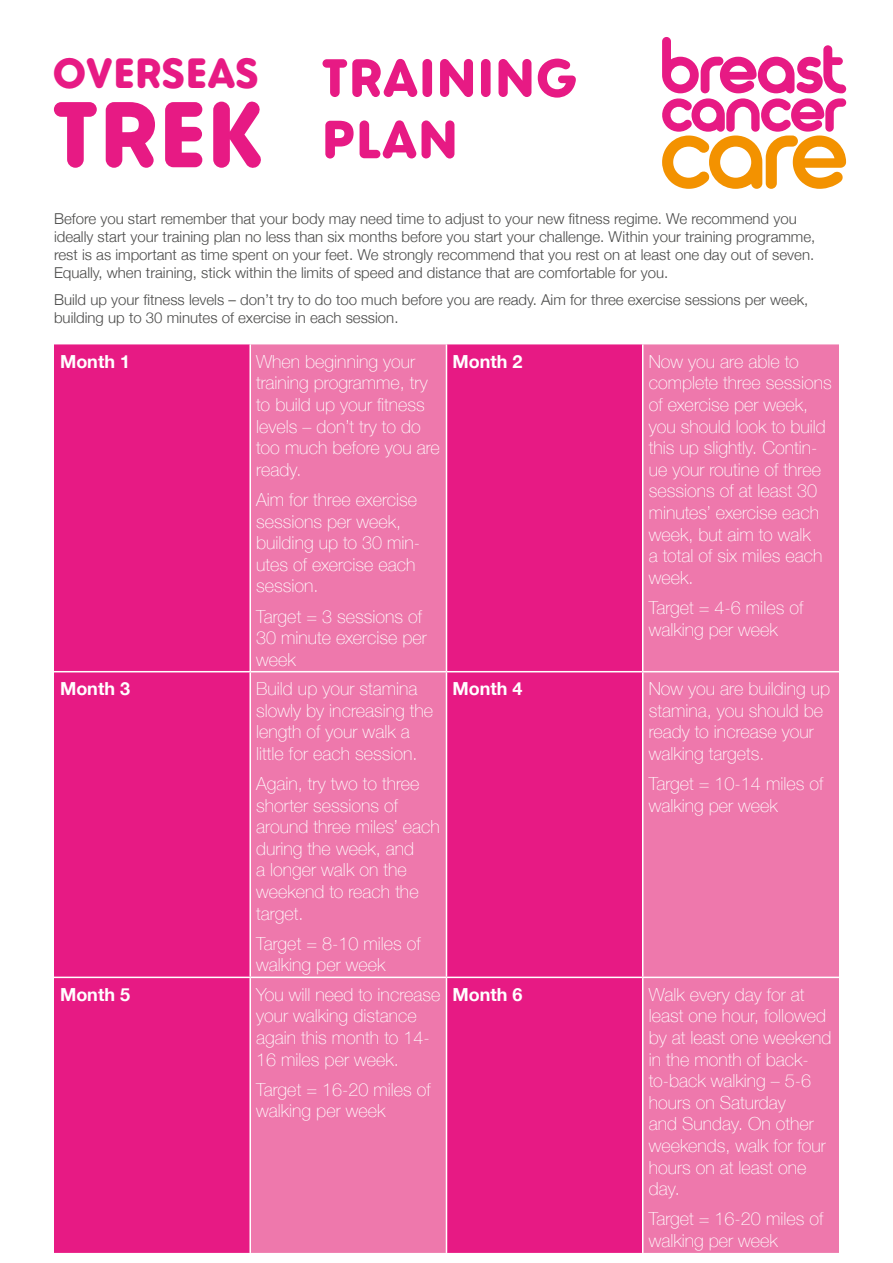
<style>
.page{position:relative;width:893px;height:1263px;background:#fff}
.page>*{position:absolute;margin:0;border:0;box-sizing:border-box;transform-origin:0 0}
.t1{font:700 99px "Betty";color:#e71a84}
.t2{font:700 57px "Betty";letter-spacing:.02em;color:#e71a84}
.t3{font:700 45px "Betty";letter-spacing:.02em;color:#e71a84}
.cells{font:100 18px/21.6px "Helvetica Neue";color:#fff}
.cell_headers{font:700 18px "Helvetica Neue";color:#fff}
.body{font:300 15px/18px "Helvetica Neue";color:#4b4b4a}
</style>
<div class="page">
<svg style="left:662px;top:37px;width:184px;height:152px"></svg>
<div style="left:54px;top:344px;width:195px;height:909px;background:#e71a84"></div>
<svg style="left:251px;top:344px;width:588px;height:909px;background:#eb599f"></svg>
<hr style="left:446px;top:344px;width:1px;height:327px;background:#fff">
<hr style="left:642px;top:344px;width:1px;height:327px;background:#fff">
<hr style="left:54px;top:671px;width:196px;height:1px;background:#fff">
<hr style="left:250px;top:671px;width:196px;height:1px;background:#fff">
<hr style="left:446px;top:671px;width:197px;height:1px;background:#fff">
<hr style="left:446px;top:672px;width:1px;height:304px;background:#fff">
<hr style="left:643px;top:671px;width:196px;height:1px;background:#fff">
<hr style="left:642px;top:672px;width:1px;height:304px;background:#fff">
<hr style="left:54px;top:976px;width:196px;height:2px;background:#fff">
<hr style="left:250px;top:976px;width:196px;height:2px;background:#fff">
<hr style="left:446px;top:976px;width:197px;height:2px;background:#fff">
<hr style="left:446px;top:978px;width:1px;height:275px;background:#fff">
<hr style="left:643px;top:976px;width:196px;height:2px;background:#fff">
<hr style="left:642px;top:978px;width:1px;height:275px;background:#fff">
<p class="t3" style="left:53px;top:55px;width:207px">OVERSEAS</p>
<p class="t1" style="left:53px;top:95px;width:210px">TREK</p>
<p class="t2" style="left:322px;top:55px;width:257px">TRAINING</p>
<p class="t2" style="left:322px;top:117px;width:137px">PLAN</p>
<p class="body" style="left:54px;top:209px;width:763px">Before you start remember that your body may need time to adjust to your new fitness regime. We recommend you ideally start your training plan no less than six months before you start your challenge. Within your training programme, rest is as important as time spent on your feet. We strongly recommend that you rest on at least one day out of seven.<br>Equally, when training, stick within the limits of speed and distance that are comfortable for you.</p>
<p class="body" style="left:54px;top:289px;width:756px">Build up your fitness levels – don’t try to do too much before you are ready. Aim for three exercise sessions per week, building up to 30 minutes of exercise in each session.</p>
<p class="cell_headers" style="left:60px;top:347px;width:72px">Month 1</p>
<p class="cells" style="left:256px;top:350px;width:185px">When beginning your training programme, try to build up your fitness levels – don’t try to do too much before you are ready.</p>
<p class="cells" style="left:256px;top:488px;width:165px">Aim for three exercise sessions per week, building up to 30 min&shy;utes of exercise each session.</p>
<p class="cells" style="left:256px;top:604px;width:172px">Target = 3 sessions of<br>30 minute exercise per week</p>
<p class="cell_headers" style="left:60px;top:675px;width:72px">Month 3</p>
<p class="cells" style="left:256px;top:677px;width:178px">Build up your stamina slowly by increasing the length of your walk a little for each session.</p>
<p class="cells" style="left:256px;top:772px;width:185px">Again, try two to three shorter sessions of around three miles’ each during the week, and<br>a longer walk on the weekend to reach the target.</p>
<p class="cells" style="left:256px;top:932px;width:166px">Target = 8-10 miles of walking per week</p>
<p class="cell_headers" style="left:60px;top:980px;width:72px">Month 5</p>
<p class="cells" style="left:256px;top:983px;width:186px">You will need to increase your walking distance again this month to 14-<br>16 miles per week.</p>
<p class="cells" style="left:256px;top:1078px;width:176px">Target = 16-20 miles of walking per week</p>
<p class="cell_headers" style="left:452px;top:347px;width:72px">Month 2</p>
<p class="cells" style="left:649px;top:350px;width:184px">Now you are able to complete three sessions of exercise per week, you should look to build this up slightly. Contin&shy;ue your routine of three sessions of at least 30 minutes’ exercise each week, but aim to walk<br>a total of six miles each week.</p>
<p class="cells" style="left:649px;top:596px;width:156px">Target = 4-6 miles of walking per week</p>
<p class="cell_headers" style="left:452px;top:675px;width:72px">Month 4</p>
<p class="cells" style="left:649px;top:677px;width:183px">Now you are building up stamina, you should be ready to increase your walking targets.</p>
<p class="cells" style="left:649px;top:772px;width:176px">Target = 10-14 miles of walking per week</p>
<p class="cell_headers" style="left:452px;top:980px;width:72px">Month 6</p>
<p class="cells" style="left:649px;top:983px;width:184px">Walk every day for at least one hour, followed by at least one weekend in the month of back&shy;to-back walking – 5-6 hours on Saturday<br>and Sunday. On other weekends, walk for four hours on at least one day.</p>
<p class="cells" style="left:649px;top:1207px;width:176px">Target = 16-20 miles of walking per week</p>
</div>
